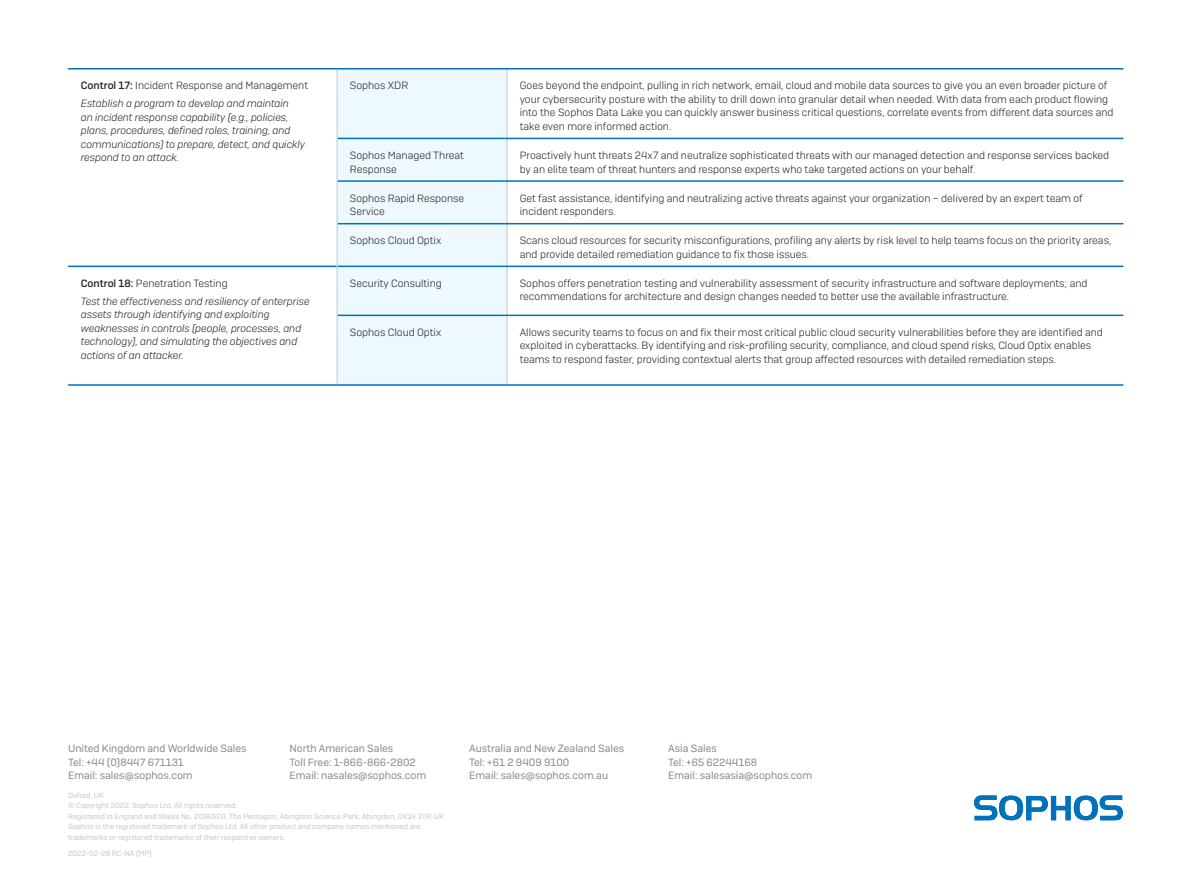
<style>
.page{position:relative;width:1191px;height:893px;background:#fff}
.page>*{position:absolute;margin:0;border:0;box-sizing:border-box;transform-origin:0 0}
.Table_Body_Copy{font:300 10.5px/13.5px "Sophos Sans";color:#231f20}
.Table_Body_Copy-2{font:italic 300 10.5px/13.5px "Sophos Sans";color:#231f20}
.t1{font:10.5px/13.5px "Sophos Sans";color:#81898e}
.t2{font:7.5px/10.5px "Sophos Sans";color:#c2c6c9}
.s1{font-weight:500}
</style>
<div class="page">
<svg style="left:974px;top:795px;width:149px;height:25px"></svg>
<div style="left:338px;top:70px;width:168px;height:314px;background:#edf9ff"></div>
<hr style="left:506px;top:70px;width:1px;height:68px;background:#c2c6c9">
<hr style="left:506px;top:139px;width:1px;height:41px;background:#c2c6c9">
<hr style="left:506px;top:182px;width:1px;height:41px;background:#c2c6c9">
<hr style="left:506px;top:224px;width:1px;height:42px;background:#c2c6c9">
<hr style="left:506px;top:267px;width:1px;height:48px;background:#c2c6c9">
<hr style="left:506px;top:316px;width:1px;height:68px;background:#c2c6c9">
<hr style="left:68px;top:68px;width:269px;height:2px;background:#0072bc">
<hr style="left:507px;top:68px;width:616px;height:2px;background:#0072bc">
<hr style="left:507px;top:138px;width:616px;height:1px;background:#0072bc">
<hr style="left:507px;top:180px;width:616px;height:2px;background:#0072bc">
<hr style="left:507px;top:223px;width:616px;height:1px;background:#0072bc">
<hr style="left:68px;top:266px;width:269px;height:1px;background:#0072bc">
<hr style="left:507px;top:266px;width:616px;height:1px;background:#0072bc">
<hr style="left:507px;top:315px;width:616px;height:1px;background:#0072bc">
<hr style="left:68px;top:384px;width:269px;height:2px;background:#0072bc">
<hr style="left:507px;top:384px;width:616px;height:2px;background:#0072bc">
<hr style="left:337px;top:68px;width:170px;height:2px;background:#0072bc">
<hr style="left:337px;top:138px;width:170px;height:1px;background:#0072bc">
<hr style="left:337px;top:180px;width:170px;height:2px;background:#0072bc">
<hr style="left:337px;top:223px;width:170px;height:1px;background:#0072bc">
<hr style="left:337px;top:266px;width:170px;height:1px;background:#0072bc">
<hr style="left:337px;top:315px;width:170px;height:1px;background:#0072bc">
<hr style="left:337px;top:384px;width:170px;height:2px;background:#0072bc">
<hr style="left:337px;top:70px;width:1px;height:68px;background:#c2c6c9">
<hr style="left:337px;top:138px;width:1px;height:43px;background:#c2c6c9">
<hr style="left:337px;top:181px;width:1px;height:43px;background:#c2c6c9">
<hr style="left:337px;top:224px;width:1px;height:42px;background:#c2c6c9">
<hr style="left:337px;top:266px;width:1px;height:49px;background:#c2c6c9">
<hr style="left:337px;top:315px;width:1px;height:69px;background:#c2c6c9">
<p class="Table_Body_Copy" style="left:81px;top:79px;width:229px"><span class="s1">Control 17:</span> Incident Response and Management</p>
<p class="Table_Body_Copy-2" style="left:81px;top:97px;width:226px">Establish a program to develop and maintain<br>an incident response capability (e.g., policies, plans, procedures, defined roles, training, and communications) to prepare, detect, and quickly respond to an attack.</p>
<p class="Table_Body_Copy" style="left:81px;top:276px;width:148px"><span class="s1">Control 18:</span> Penetration Testing</p>
<p class="Table_Body_Copy-2" style="left:81px;top:294px;width:230px">Test the effectiveness and resiliency of enterprise assets through identifying and exploiting weaknesses in controls (people, processes, and technology), and simulating the objectives and actions of an attacker.</p>
<p class="Table_Body_Copy" style="left:350px;top:79px;width:60px">Sophos XDR</p>
<p class="Table_Body_Copy" style="left:520px;top:79px;width:595px">Goes beyond the endpoint, pulling in rich network, email, cloud and mobile data sources to give you an even broader picture of your cybersecurity posture with the ability to drill down into granular detail when needed. With data from each product flowing into the Sophos Data Lake you can quickly answer business critical questions, correlate events from different data sources and take even more informed action.</p>
<p class="Table_Body_Copy" style="left:350px;top:148px;width:116px">Sophos Managed Threat<br>Response</p>
<p class="Table_Body_Copy" style="left:520px;top:148px;width:591px">Proactively hunt threats 24x7 and neutralize sophisticated threats with our managed detection and response services backed by an elite team of threat hunters and response experts who take targeted actions on your behalf.</p>
<p class="Table_Body_Copy" style="left:350px;top:191px;width:116px">Sophos Rapid Response<br>Service</p>
<p class="Table_Body_Copy" style="left:520px;top:191px;width:564px">Get fast assistance, identifying and neutralizing active threats against your organization – delivered by an expert team of incident responders.</p>
<p class="Table_Body_Copy" style="left:350px;top:234px;width:93px">Sophos Cloud Optix</p>
<p class="Table_Body_Copy" style="left:520px;top:234px;width:593px">Scans cloud resources for security misconfigurations, profiling any alerts by risk level to help teams focus on the priority areas, and provide detailed remediation guidance to fix those issues.</p>
<p class="Table_Body_Copy" style="left:350px;top:276px;width:93px">Security Consulting</p>
<p class="Table_Body_Copy" style="left:520px;top:276px;width:569px">Sophos offers penetration testing and vulnerability assessment of security infrastructure and software deployments; and recommendations for architecture and design changes needed to better use the available infrastructure.</p>
<p class="Table_Body_Copy" style="left:350px;top:325px;width:93px">Sophos Cloud Optix</p>
<p class="Table_Body_Copy" style="left:520px;top:325px;width:584px">Allows security teams to focus on and fix their most critical public cloud security vulnerabilities before they are identified and exploited in cyberattacks. By identifying and risk-profiling security, compliance, and cloud spend risks, Cloud Optix enables teams to respond faster, providing contextual alerts that group affected resources with detailed remediation steps.</p>
<p class="t1" style="left:68px;top:741px;width:180px">United Kingdom and Worldwide Sales<br>Tel: +44 (0)8447 671131<br>Email: sales@sophos.com</p>
<p class="t1" style="left:289px;top:741px;width:138px">North American Sales<br>Toll Free: 1-866-866-2802<br>Email: nasales@sophos.com</p>
<p class="t1" style="left:469px;top:741px;width:157px">Australia and New Zealand Sales<br>Tel: +61 2 9409 9100<br>Email: sales@sophos.com.au</p>
<p class="t1" style="left:668px;top:741px;width:146px">Asia Sales<br>Tel: +65 62244168<br>Email: salesasia@sophos.com</p>
<p class="t2" style="left:68px;top:790px;width:377px">Oxford, UK<br>© Copyright 2022. Sophos Ltd. All rights reserved.<br>Registered in England and Wales No. 2096520, The Pentagon, Abingdon Science Park, Abingdon, OX14 3YP, UK Sophos is the registered trademark of Sophos Ltd. All other product and company names mentioned are trademarks or registered trademarks of their respective owners.</p>
<p class="t2" style="left:68px;top:848px;width:85px">2022-02-28 RC-NA (MP)</p>
</div>
